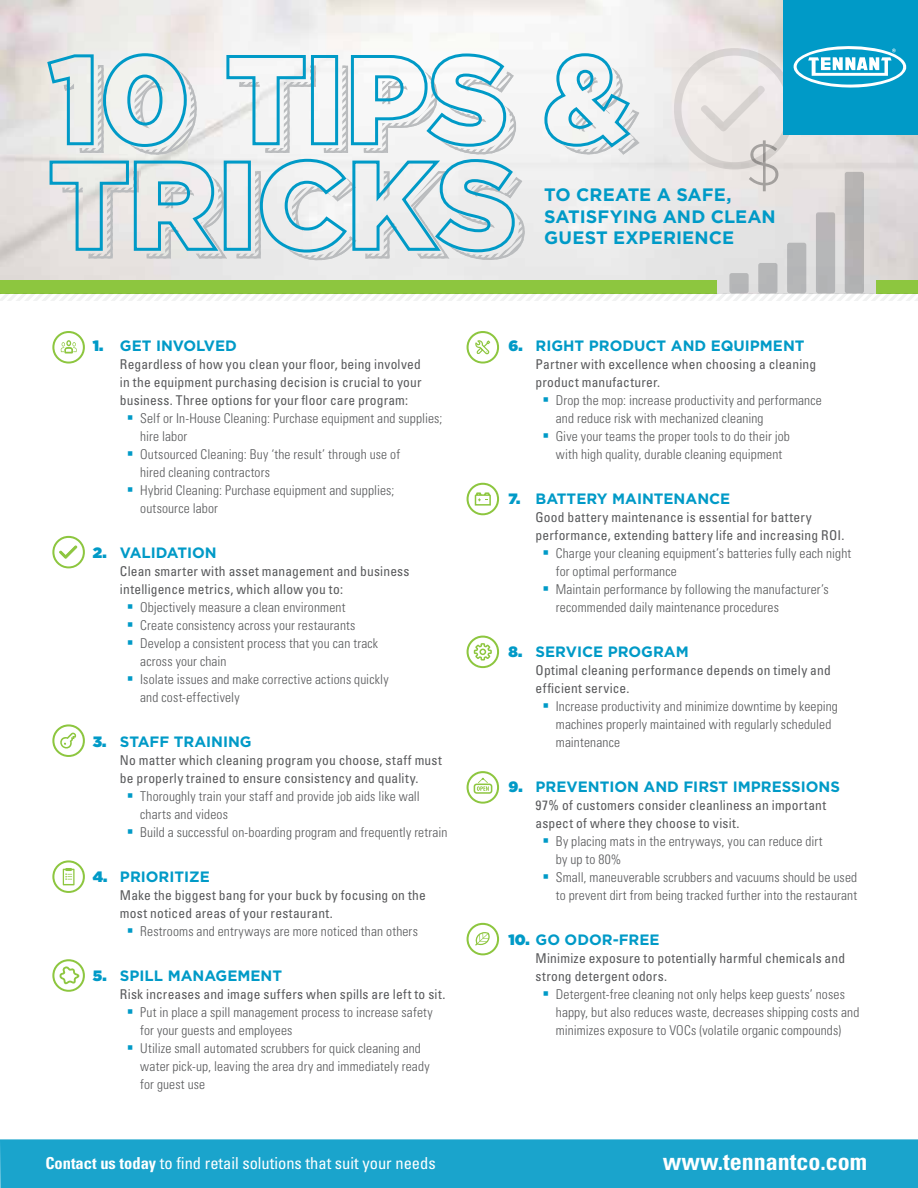
<style>
.page{position:relative;width:918px;height:1188px;background:#fff}
.page>*{position:absolute;margin:0;border:0;box-sizing:border-box;transform-origin:0 0}
.t1{font:700 condensed 24px "Univers LT Std";color:#fff}
.t2{font:700 18px/21.6px "Gotham";letter-spacing:.005em;color:#009ac7}
.t3{font:condensed 16.5px "Univers LT Std";color:#fff}
.t4{font:700 15px "Gotham";color:#009ac7}
.t5{font:300 condensed 13.5px/18px "Univers LT Std";letter-spacing:.01em;color:#58595b}
.t6{font:condensed 13.5px/18px "Univers LT Std";letter-spacing:.015em;color:#58595b}
.s1{font-weight:900}
.s2{font-weight:700}
</style>
<div class="page">
<svg style="left:52px;top:536px;width:33px;height:32px"></svg>
<svg style="left:467px;top:636px;width:32px;height:32px"></svg>
<svg style="left:52px;top:860px;width:33px;height:33px"></svg>
<svg style="left:52px;top:724px;width:33px;height:33px"></svg>
<svg style="left:52px;top:331px;width:33px;height:33px"></svg>
<svg style="left:467px;top:331px;width:32px;height:33px"></svg>
<svg style="left:467px;top:483px;width:32px;height:32px"></svg>
<svg style="left:467px;top:923px;width:32px;height:32px"></svg>
<svg style="left:52px;top:959px;width:33px;height:33px"></svg>
<svg style="left:467px;top:771px;width:32px;height:33px"></svg>
<div style="left:783px;top:0;width:135px;height:135px;background:#009ac7"></div>
<svg style="left:0;top:46px;width:918px;height:254px"></svg>
<div style="left:0;top:1139px;width:918px;height:49px;background:#1aa4cc"></div>
<p class="t4" style="left:93px;top:336px;width:145px"><span class="s1">1.</span> GET INVOLVED</p>
<p class="t6" style="left:120px;top:355px;width:303px;text-align:justify">Regardless of how you clean your floor, being involved in the equipment purchasing decision is crucial to your business. Three options for your floor care program:</p>
<p class="t5" style="left:140px;top:409px;width:304px">Self or In-House Cleaning: Purchase equipment and supplies; hire labor<br>Outsourced Cleaning: Buy ‘the result’ through use of<br>hired cleaning contractors<br>Hybrid Cleaning: Purchase equipment and supplies; outsource labor</p>
<p class="t4" style="left:93px;top:543px;width:125px"><span class="s1">2.</span> VALIDATION</p>
<p class="t6" style="left:120px;top:562px;width:291px">Clean smarter with asset management and business intelligence metrics, which allow you to:</p>
<p class="t5" style="left:140px;top:598px;width:250px">Objectively measure a clean environment<br>Create consistency across your restaurants Develop a consistent process that you can track across your chain<br>Isolate issues and make corrective actions quickly and cost-effectively</p>
<p class="t4" style="left:93px;top:732px;width:160px"><span class="s1">3.</span> STAFF TRAINING</p>
<p class="t6" style="left:120px;top:751px;width:323px">No matter which cleaning program you choose, staff must be properly trained to ensure consistency and quality.</p>
<p class="t5" style="left:140px;top:787px;width:309px">Thoroughly train your staff and provide job aids like wall charts and videos<br>Build a successful on-boarding program and frequently retrain</p>
<p class="t4" style="left:93px;top:867px;width:118px"><span class="s1">4.</span> PRIORITIZE</p>
<p class="t6" style="left:120px;top:886px;width:307px">Make the biggest bang for your buck by focusing on the most noticed areas of your restaurant.</p>
<p class="t5" style="left:140px;top:922px;width:279px">Restrooms and entryways are more noticed than others</p>
<p class="t4" style="left:93px;top:966px;width:191px"><span class="s1">5.</span> SPILL MANAGEMENT</p>
<p class="t6" style="left:120px;top:985px;width:327px">Risk increases and image suffers when spills are left to sit.</p>
<p class="t5" style="left:140px;top:1003px;width:294px">Put in place a spill management process to increase safety for your guests and employees<br>Utilize small automated scrubbers for quick cleaning and water pick-up, leaving the area dry and immediately ready for guest use</p>
<h2 class="t2" style="left:544px;top:184px;width:233px">TO CREATE A SAFE,<br>SATISFYING AND CLEAN<br>GUEST EXPERIENCE</h2>
<p class="t4" style="left:509px;top:336px;width:298px"><span class="s1">6.</span> RIGHT PRODUCT AND EQUIPMENT</p>
<p class="t6" style="left:536px;top:355px;width:282px">Partner with excellence when choosing a cleaning product manufacturer.</p>
<p class="t5" style="left:556px;top:391px;width:268px">Drop the mop: increase productivity and performance and reduce risk with mechanized cleaning<br>Give your teams the proper tools to do their job<br>with high quality, durable cleaning equipment</p>
<p class="t4" style="left:509px;top:489px;width:223px"><span class="s1">7.</span> BATTERY MAINTENANCE</p>
<p class="t6" style="left:536px;top:508px;width:310px">Good battery maintenance is essential for battery performance, extending battery life and increasing ROI.</p>
<p class="t5" style="left:556px;top:544px;width:297px">Charge your cleaning equipment’s batteries fully each night for optimal performance<br>Maintain performance by following the manufacturer’s recommended daily maintenance procedures</p>
<p class="t4" style="left:509px;top:642px;width:182px"><span class="s1">8.</span> SERVICE PROGRAM</p>
<p class="t6" style="left:536px;top:661px;width:297px">Optimal cleaning performance depends on timely and efficient service.</p>
<p class="t5" style="left:556px;top:697px;width:284px">Increase productivity and minimize downtime by keeping machines properly maintained with regularly scheduled maintenance</p>
<p class="t4" style="left:509px;top:777px;width:333px"><span class="s1">9.</span> PREVENTION AND FIRST IMPRESSIONS</p>
<p class="t6" style="left:536px;top:796px;width:292px">97% of customers consider cleanliness an important aspect of where they choose to visit.</p>
<p class="t5" style="left:556px;top:832px;width:303px">By placing mats in the entryways, you can reduce dirt<br>by up to 80%<br>Small, maneuverable scrubbers and vacuums should be used to prevent dirt from being tracked further into the restaurant</p>
<p class="t4" style="left:509px;top:930px;width:152px"><span class="s1">10.</span> GO ODOR-FREE</p>
<p class="t6" style="left:536px;top:949px;width:311px">Minimize exposure to potentially harmful chemicals and strong detergent odors.</p>
<p class="t5" style="left:556px;top:985px;width:305px">Detergent-free cleaning not only helps keep guests’ noses happy, but also reduces waste, decreases shipping costs and minimizes exposure to VOCs (volatile organic compounds)</p>
<p class="t3" style="left:45px;top:1153px;width:392px"><span class="s2">Contact us today</span> to find retail solutions that suit your needs</p>
<h1 class="t1" style="left:663px;top:1147px;width:206px">www.tennantco.com</h1>
</div>
